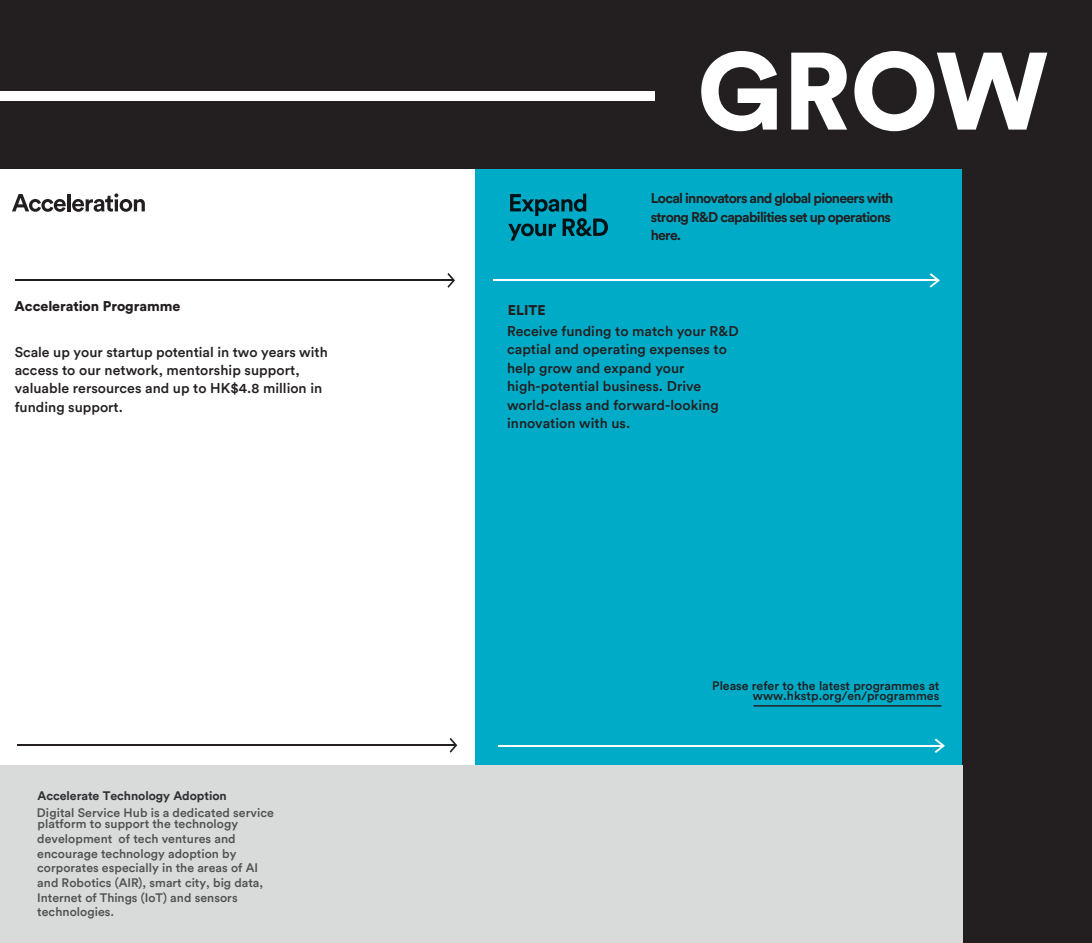
<style>
.page{position:relative;width:1092px;height:943px;background:#fff}
.page>*{position:absolute;margin:0;border:0;box-sizing:border-box;transform-origin:0 0}
.t1{font:500 14px/18.4px "Circular Std";letter-spacing:.005em;color:#231f20}
.t2{font:700 14px/18.4px "Circular Std";letter-spacing:-.05em;color:#231f20}
.t3{font:900 14px "Circular Std";letter-spacing:-.005em;color:#231f20}
.t4{font:500 12.25px/14.7px "Circular Std";letter-spacing:.005em;color:#4e5152}
.t5{font:500 12.25px/10px "Circular Std";letter-spacing:-.005em;color:#231f20;text-align:right}
.t6{font:700 12.25px "Circular Std";letter-spacing:-.005em;color:#2d3032}
</style>
<div class="page">
<div style="left:476px;top:169px;width:486px;height:774px;background:#00abc7"></div>
<div style="left:0;top:0;width:1091px;height:169px;background:#231f20"></div>
<hr style="left:15px;top:279px;width:438px;height:2px;background:#231f20">
<svg style="left:447px;top:273px;width:8px;height:15px"></svg>
<div style="left:962px;top:169px;width:129px;height:774px;background:#231f20"></div>
<svg style="left:508px;top:194px;width:100px;height:47px"></svg>
<hr style="left:498px;top:745px;width:444px;height:1px;background:#fff">
<svg style="left:934px;top:738px;width:10px;height:15px"></svg>
<svg style="left:12px;top:194px;width:54px;height:18px"></svg>
<hr style="left:67px;top:194px;width:3px;height:17px;background:#231f20">
<svg style="left:72px;top:193px;width:73px;height:19px"></svg>
<svg style="left:701px;top:51px;width:75px;height:80px"></svg>
<svg style="left:791px;top:53px;width:56px;height:77px"></svg>
<svg style="left:854px;top:51px;width:193px;height:80px"></svg>
<div style="left:0;top:91px;width:654px;height:10px;background:#fff"></div>
<hr style="left:17px;top:744px;width:438px;height:2px;background:#231f20">
<svg style="left:449px;top:738px;width:8px;height:14px"></svg>
<div style="left:0;top:765px;width:962px;height:177px;background:#d9dbda"></div>
<hr style="left:753px;top:705px;width:188px;height:1px;background:#231f20">
<hr style="left:493px;top:279px;width:444px;height:2px;background:#fff">
<svg style="left:929px;top:273px;width:10px;height:14px"></svg>
<p class="t3" style="left:15px;top:297px;width:167px">Acceleration Programme</p>
<p class="t1" style="left:15px;top:342px;width:315px">Scale up your startup potential in two years with access to our network, mentorship support, valuable rersources and up to HK$4.8 million in funding support.</p>
<p class="t6" style="left:38px;top:787px;width:191px">Accelerate Technology Adoption</p>
<p class="t4" style="left:37px;top:807px;width:238px;line-height:10.7px">Digital Service Hub is a dedicated service platform to support the technology</p>
<p class="t4" style="left:37px;top:831px;width:227px">development of tech ventures and encourage technology adoption by corporates especially in the areas of AI and Robotics (AIR), smart city, big data, Internet of Things (IoT) and sensors technologies.</p>
<p class="t2" style="left:650px;top:189px;width:244px">Local innovators and global pioneers with strong R&amp;D capabilities set up operations here.</p>
<p class="t3" style="left:507px;top:301px;width:40px">ELITE</p>
<p class="t1" style="left:507px;top:322px;width:233px">Receive funding to match your R&amp;D captial and operating expenses to help grow and expand your high-potential business. Drive world-class and forward-looking innovation with us.</p>
<p class="t5" style="left:712px;top:681px;width:228px">Please refer to the latest programmes at www.hkstp.org/en/programmes</p>
</div>
